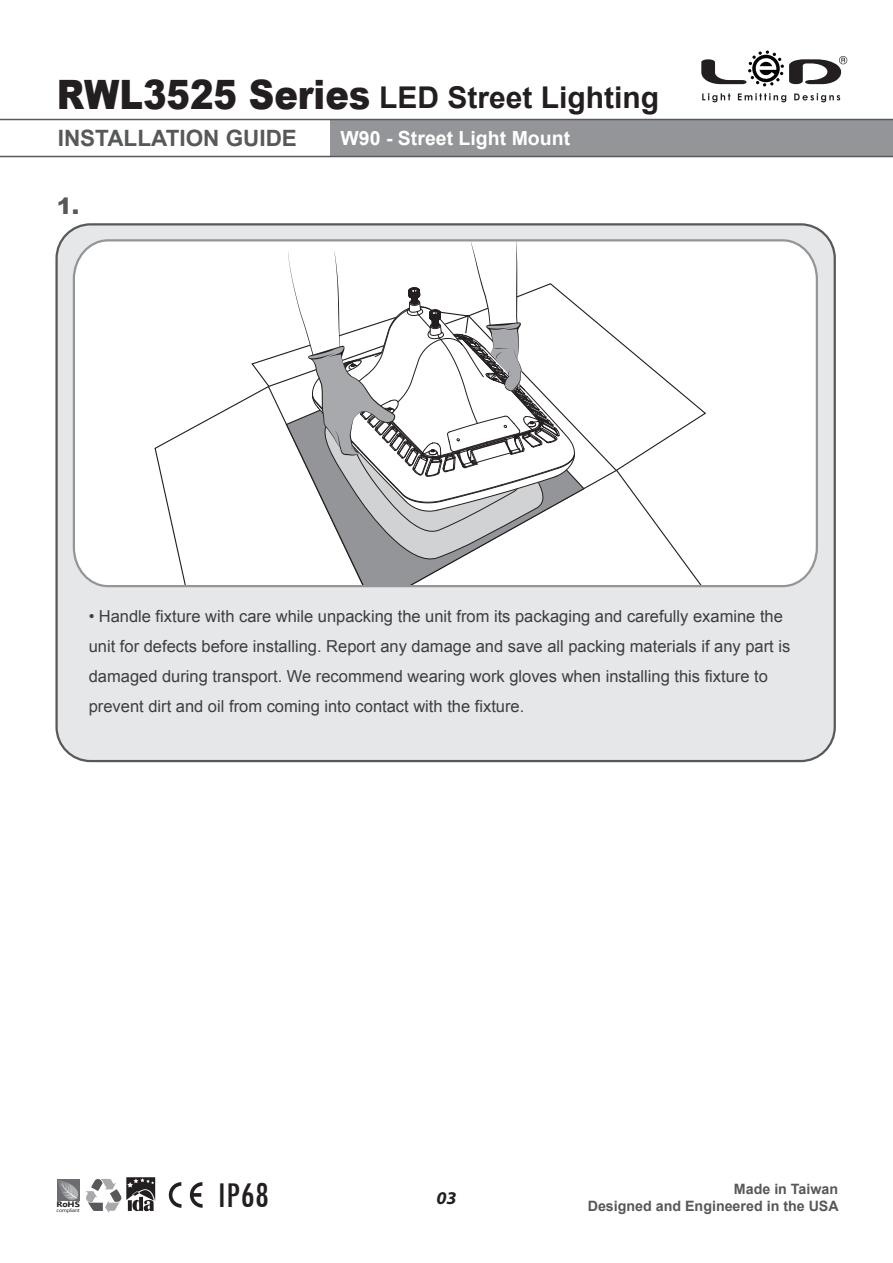
<style>
.page{position:relative;width:893px;height:1263px;background:#fff}
.page>*{position:absolute;margin:0;border:0;box-sizing:border-box;transform-origin:0 0}
.t1{font:condensed 37.8px "Tw Cen";color:#231f20;scale:1.04 1}
.t2{font:700 30px "Arial";color:#231f20}
.t3{font:700 22.5px "Arial";color:#57585a}
.t4{font:900 22.5px "Arial";color:#57585a}
.t5{font:700 19.5px "Arial";color:#fff}
.t6{font:italic 700 18px "Myriad Pro";color:#231f20;scale:1.04 1}
.t7{font:16.5px/30px "Arial";color:#3e3e3f}
.t8{font:700 14.25px/17.1px "Arial";color:#57585a;text-align:right}
.t9{font:700 8.1px "Khmer UI";color:#231f20;scale:1.08 1}
.t10{font:700 7.95px "Khmer UI";color:#231f20;scale:1.18 1}
.t11{font:4.95px "Khmer UI";letter-spacing:-.04em;color:#231f20;scale:1.15 1}
.s1{font-weight:900;font-size:40.5px}
</style>
<div class="page">
<div style="left:331px;top:119px;width:562px;height:37px;background:#939598"></div>
<hr style="left:0;top:119px;width:893px;height:1px;background:#57585a">
<hr style="left:0;top:156px;width:893px;height:1px;background:#57585a">
<div style="left:57px;top:224px;width:778px;height:537px;background:#e6e7e9;border-radius:34px"></div>
<svg style="left:72px;top:239px;width:746px;height:349px;background:#eeefef"></svg>
<div style="left:57px;top:1179px;width:23px;height:21px;background:#6c6d70"></div>
<svg style="left:58px;top:1180px;width:20px;height:20px"></svg>
<svg style="left:169px;top:1182px;width:34px;height:26px"></svg>
<svg style="left:85px;top:1177px;width:70px;height:36px"></svg>
<svg style="left:701px;top:50px;width:146px;height:37px"></svg>
<svg style="left:702px;top:93px;width:28px;height:9px"></svg>
<svg style="left:738px;top:93px;width:48px;height:9px"></svg>
<svg style="left:794px;top:93px;width:46px;height:9px"></svg>
<h2 class="t2" style="left:57px;top:78px;width:604px"><span class="s1">RWL3525 Series</span> LED Street Lighting</h2>
<p class="t5" style="left:340px;top:125px;width:231px">W90 - Street Light Mount</p>
<h3 class="t3" style="left:58px;top:123px;width:241px">INSTALLATION GUIDE</h3>
<h3 class="t4" style="left:57px;top:189px;width:24px">1.</h3>
<p class="t7" style="left:89px;top:601px;width:703px">• Handle fixture with care while unpacking the unit from its packaging and carefully examine the unit for defects before installing. Report any damage and save all packing materials if any part is damaged during transport. We recommend wearing work gloves when installing this fixture to prevent dirt and oil from coming into contact with the fixture.</p>
<p class="t10" style="left:56px;top:1200px;width:21px">R HS</p>
<p class="t9" style="left:63px;top:1200px;width:6px">o</p>
<p class="t11" style="left:57px;top:1207px;width:22px">compliant</p>
<h1 class="t1" style="left:217px;top:1172px;width:51px">IP68</h1>
<p class="t6" style="left:436px;top:1186px;width:21px">03</p>
<p class="t8" style="left:588px;top:1181px;width:253px">Made in Taiwan<br>Designed and Engineered in the USA</p>
</div>
